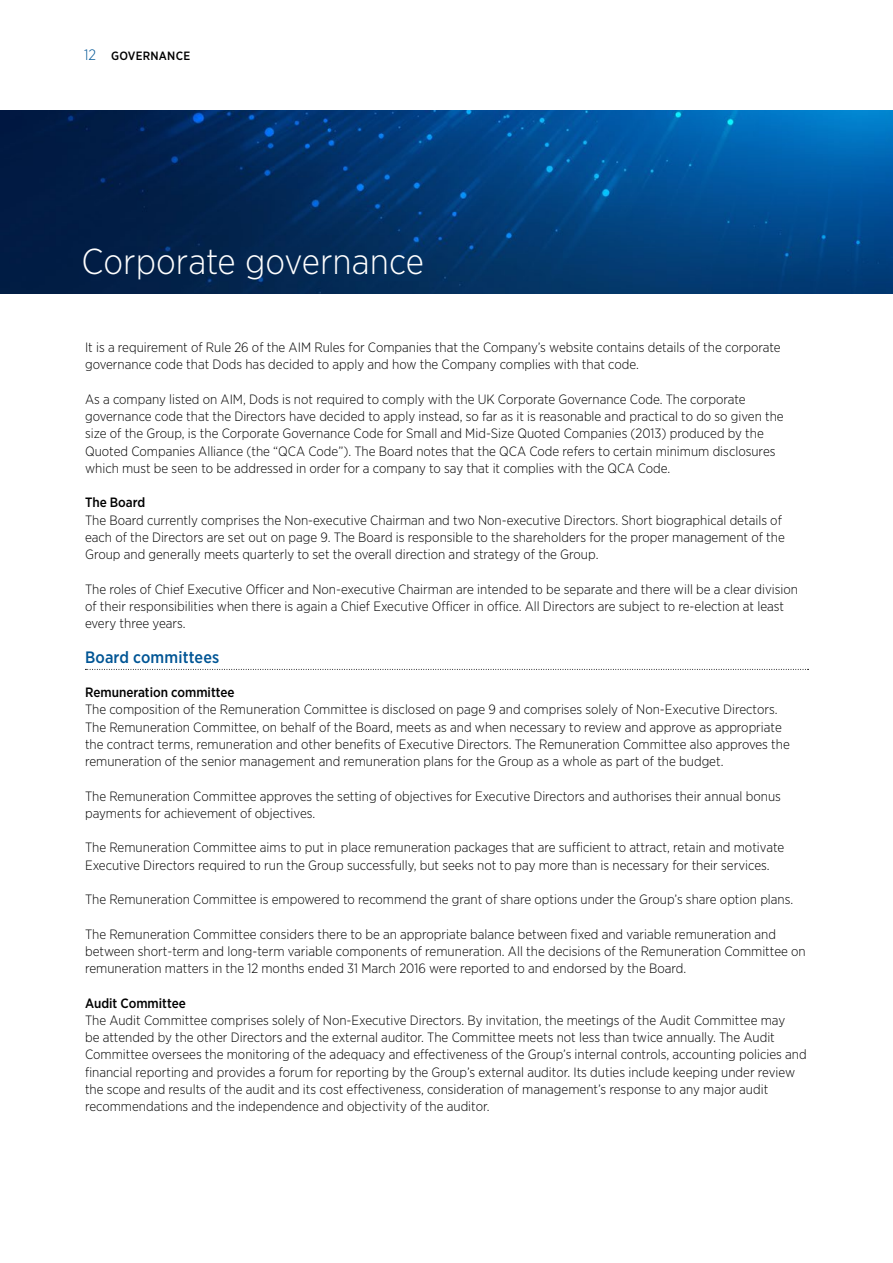
<style>
.page{position:relative;width:893px;height:1263px;background:#fff}
.page>*{position:absolute;margin:0;border:0;box-sizing:border-box;transform-origin:0 0}
.t1{font:300 36px "Gotham Narrow";color:#fff}
.Subhead_blue_big{font:500 16.5px "Gotham Narrow";letter-spacing:.01em;color:#005595}
.Body_copy{font:300 13.5px/17.2px "Gotham Narrow";color:#000}
.Subhead_black{font:500 13.5px "Gotham Narrow";color:#000}
.t2{font:500 12px "Gotham Narrow";letter-spacing:.02em;color:#000}
.s1{font-weight:300;font-size:15px;color:#005595}
</style>
<div class="page">
<img style="left:0;top:111px;width:893px;height:182px">
<svg style="left:85px;top:669px;width:723px;height:1px"></svg>
<p class="t2" style="left:84px;top:48px;width:108px"><span class="s1">12</span> GOVERNANCE</p>
<p class="t1" style="left:81px;top:239px;width:344px">Corporate governance</p>
<p class="Body_copy" style="left:85px;top:338px;width:697px">It is a requirement of Rule 26 of the AIM Rules for Companies that the Company’s website contains details of the corporate governance code that Dods has decided to apply and how the Company complies with that code.</p>
<p class="Body_copy" style="left:85px;top:390px;width:700px">As a company listed on AIM, Dods is not required to comply with the UK Corporate Governance Code. The corporate governance code that the Directors have decided to apply instead, so far as it is reasonable and practical to do so given the size of the Group, is the Corporate Governance Code for Small and Mid-Size Quoted Companies (2013) produced by the Quoted Companies Alliance (the “QCA Code”). The Board notes that the QCA Code refers to certain minimum disclosures which must be seen to be addressed in order for a company to say that it complies with the QCA Code.</p>
<p class="Subhead_black" style="left:85px;top:494px;width:62px">The Board</p>
<p class="Body_copy" style="left:85px;top:511px;width:701px">The Board currently comprises the Non-executive Chairman and two Non-executive Directors. Short biographical details of each of the Directors are set out on page 9. The Board is responsible to the shareholders for the proper management of the<br>Group and generally meets quarterly to set the overall direction and strategy of the Group.</p>
<p class="Body_copy" style="left:85px;top:580px;width:715px">The roles of Chief Executive Officer and Non-executive Chairman are intended to be separate and there will be a clear division of their responsibilities when there is again a Chief Executive Officer in office. All Directors are subject to re-election at least every three years.</p>
<p class="Subhead_blue_big" style="left:85px;top:646px;width:136px">Board committees</p>
<p class="Subhead_black" style="left:85px;top:684px;width:151px">Remuneration committee</p>
<p class="Body_copy" style="left:85px;top:701px;width:706px">The composition of the Remuneration Committee is disclosed on page 9 and comprises solely of Non-Executive Directors.<br>The Remuneration Committee, on behalf of the Board, meets as and when necessary to review and approve as appropriate the contract terms, remuneration and other benefits of Executive Directors. The Remuneration Committee also approves the remuneration of the senior management and remuneration plans for the Group as a whole as part of the budget.</p>
<p class="Body_copy" style="left:85px;top:787px;width:697px">The Remuneration Committee approves the setting of objectives for Executive Directors and authorises their annual bonus payments for achievement of objectives.</p>
<p class="Body_copy" style="left:85px;top:839px;width:701px">The Remuneration Committee aims to put in place remuneration packages that are sufficient to attract, retain and motivate<br>Executive Directors required to run the Group successfully, but seeks not to pay more than is necessary for their services.</p>
<p class="Body_copy" style="left:85px;top:890px;width:710px">The Remuneration Committee is empowered to recommend the grant of share options under the Group’s share option plans.</p>
<p class="Body_copy" style="left:85px;top:925px;width:722px">The Remuneration Committee considers there to be an appropriate balance between fixed and variable remuneration and between short-term and long-term variable components of remuneration. All the decisions of the Remuneration Committee on remuneration matters in the 12 months ended 31 March 2016 were reported to and endorsed by the Board.</p>
<p class="Subhead_black" style="left:85px;top:994px;width:102px">Audit Committee</p>
<p class="Body_copy" style="left:85px;top:1011px;width:723px">The Audit Committee comprises solely of Non-Executive Directors. By invitation, the meetings of the Audit Committee may<br>be attended by the other Directors and the external auditor. The Committee meets not less than twice annually. The Audit Committee oversees the monitoring of the adequacy and effectiveness of the Group’s internal controls, accounting policies and financial reporting and provides a forum for reporting by the Group’s external auditor. Its duties include keeping under review the scope and results of the audit and its cost effectiveness, consideration of management’s response to any major audit recommendations and the independence and objectivity of the auditor.</p>
</div>
